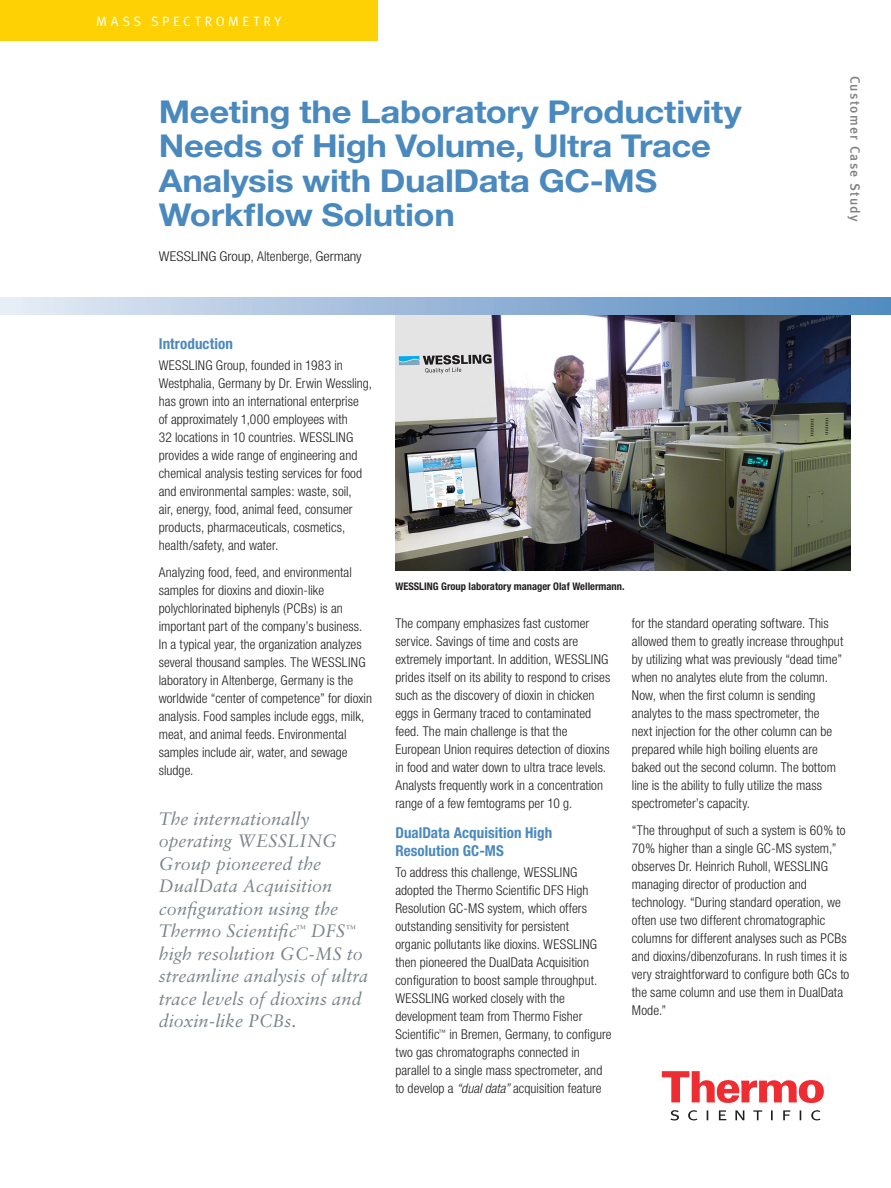
<style>
.page{position:relative;width:891px;height:1188px;background:#fff}
.page>*{position:absolute;margin:0;border:0;box-sizing:border-box;transform-origin:0 0}
.t1{font:700 31.5px/34.5px "Helvetica Neue LT Std";letter-spacing:-.01em;color:#4a89be;scale:1.1 1}
.t2{font:italic 18px/22.5px "Sabon";color:#7c858c}
.t3{font:700 condensed 15px/18px "Helvetica Neue";letter-spacing:.005em;color:#4a89be}
.t4{font:300 condensed 13.5px/18px "Helvetica Neue";letter-spacing:.005em;color:#231f20}
.t5{font:300 condensed 13.5px "Helvetica Neue LT Std";color:#231f20;scale:1.1 1}
.t6{font:13.5px "Meta Medium LF";letter-spacing:.1em;color:#808083}
.t7{font:13.5px "Meta Normal LF";letter-spacing:.27em;color:#fff}
.t8{font:700 condensed 10.5px "Helvetica Neue";color:#231f20}
.s1{font-family:"Helvetica Neue"}
.s2{font-style:italic}
</style>
<div class="page">
<svg style="left:662px;top:1071px;width:162px;height:32px"></svg>
<svg style="left:670px;top:1110px;width:151px;height:10px"></svg>
<div style="left:0;top:0;width:377px;height:40px;background:#fed105"></div>
<img style="left:395px;top:315px;width:455px;height:256px">
<div style="left:0;top:297px;width:891px;height:18px;background:linear-gradient(to right,#e5e9f5,#4f87be)"></div>
<p class="t7" style="left:96px;top:14px;width:187px">MASS SPECTROMETRY</p>
<h1 class="t1" style="left:159px;top:93px;width:531px">Meeting the Laboratory Productivity<br>Needs of High Volume, Ultra Trace<br>Analysis with DualData GC-MS<br>Workflow Solution</h1>
<p class="t5" style="left:159px;top:248px;width:186px">WESSLING Group, <span class="s1">Altenberge,</span> Germany</p>
<p class="t6" style="left:863px;top:76px;width:148px;rotate:90deg">Customer Case Study</p>
<p class="t3" style="left:159px;top:335px;width:76px">Introduction</p>
<p class="t4" style="left:159px;top:356px;width:215px">WESSLING Group, founded in 1983 in Westphalia, Germany by Dr. Erwin Wessling, has grown into an international enterprise<br>of approximately 1,000 employees with<br>32 locations in 10 countries. WESSLING provides a wide range of engineering and chemical analysis testing services for food and environmental samples: waste, soil,<br>air, energy, food, animal feed, consumer products, pharmaceuticals, cosmetics, health/safety, and water.</p>
<p class="t4" style="left:159px;top:563px;width:215px">Analyzing food, feed, and environmental samples for dioxins and dioxin-like polychlorinated biphenyls (PCBs) is an important part of the company’s business.<br>In a typical year, the organization analyzes several thousand samples. The WESSLING laboratory in Altenberge, Germany is the worldwide “center of competence” for dioxin analysis. Food samples include eggs, milk, meat, and animal feeds. Environmental samples include air, water, and sewage sludge.</p>
<h2 class="t2" style="left:159px;top:807px;width:211px">The internationally operating WESSLING<br>Group pioneered the<br>DualData Acquisition configuration using the<br>Thermo Scientific<sup>™</sup> DFS<sup>™ </sup>high resolution GC-MS to streamline analysis of ultra trace levels of dioxins and dioxin-like PCBs.</h2>
<p class="t8" style="left:395px;top:580px;width:231px">WESSLING Group laboratory manager Olaf Wellermann.</p>
<p class="t4" style="left:395px;top:614px;width:216px">The company emphasizes fast customer service. Savings of time and costs are extremely important. In addition, WESSLING prides itself on its ability to respond to crises such as the discovery of dioxin in chicken eggs in Germany traced to contaminated feed. The main challenge is that the European Union requires detection of dioxins in food and water down to ultra trace levels.<br>Analysts frequently work in a concentration range of a few femtograms per 10 g.</p>
<p class="t3" style="left:395px;top:824px;width:158px">DualData Acquisition High<br>Resolution GC-MS</p>
<p class="t4" style="left:395px;top:863px;width:218px">To address this challenge, WESSLING adopted the Thermo Scientific DFS High Resolution GC-MS system, which offers outstanding sensitivity for persistent<br>organic pollutants like dioxins. WESSLING then pioneered the DualData Acquisition configuration to boost sample throughput.<br>WESSLING worked closely with the development team from Thermo Fisher Scientific<sup>™</sup> in Bremen, Germany, to configure two gas chromatographs connected in parallel to a single mass spectrometer, and to develop a <span class="s2">“dual data”</span> acquisition feature</p>
<p class="t4" style="left:632px;top:614px;width:213px">for the standard operating software. This allowed them to greatly increase throughput by utilizing what was previously “dead time” when no analytes elute from the column.<br>Now, when the first column is sending analytes to the mass spectrometer, the next injection for the other column can be prepared while high boiling eluents are baked out the second column. The bottom line is the ability to fully utilize the mass spectrometer’s capacity.</p>
<p class="t4" style="left:632px;top:821px;width:219px">“The throughput of such a system is 60% to 70% higher than a single GC-MS system,” observes Dr. Heinrich Ruholl, WESSLING managing director of production and technology. “During standard operation, we often use two different chromatographic columns for different analyses such as PCBs and dioxins/dibenzofurans. In rush times it is very straightforward to configure both GCs to the same column and use them in DualData Mode.”</p>
</div>
